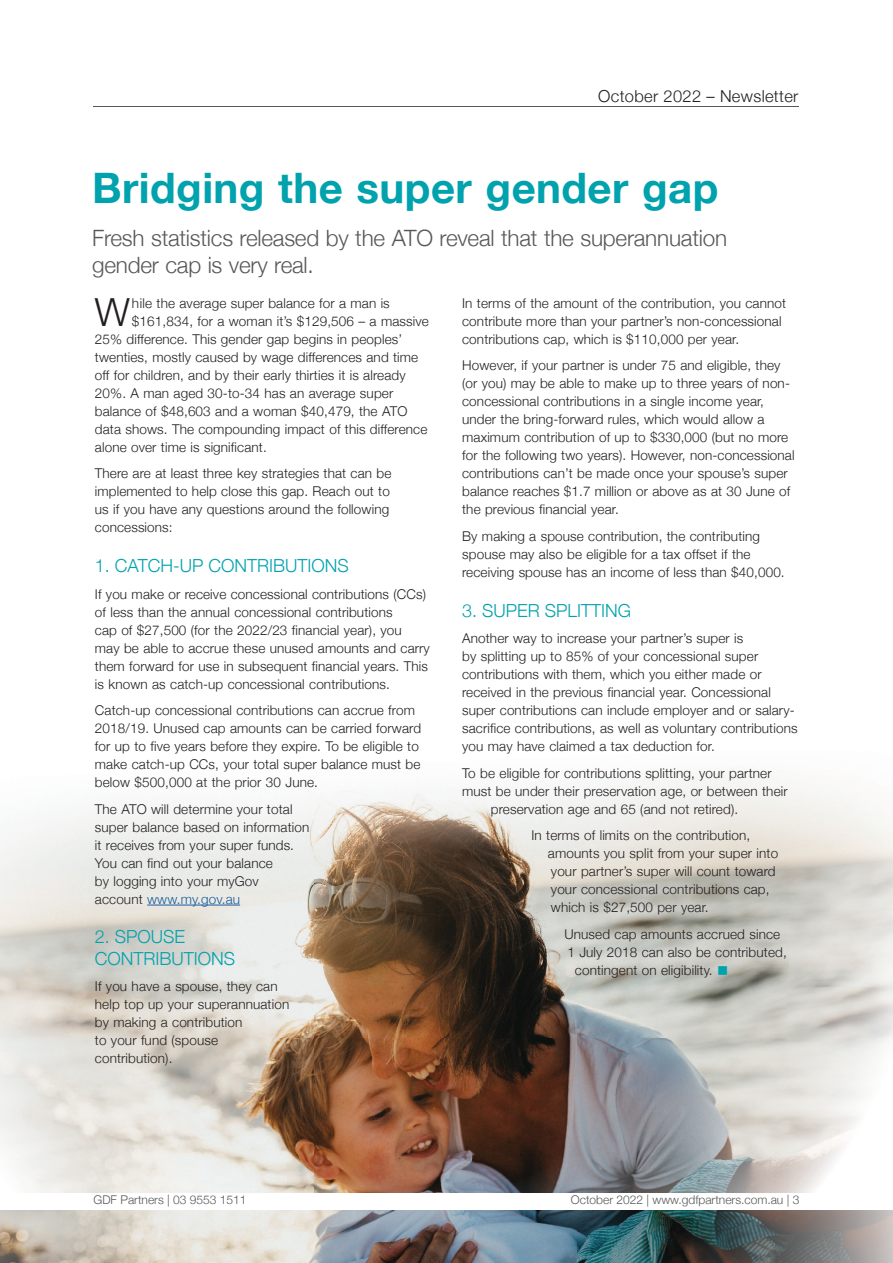
<style>
.page{position:relative;width:893px;height:1263px;background:#fff}
.page>*{position:absolute;margin:0;border:0;box-sizing:border-box;transform-origin:0 0}
.t1{font:700 42px "Helvetica Neue";letter-spacing:.01em;color:#00a2ae}
.t2{font:300 38.7px "Helvetica Neue";color:#231f20}
.t3{font:300 22.5px/27px "Helvetica Neue";letter-spacing:-.01em;color:#57585a}
.t4{font:300 18px/21.6px "Helvetica Neue";color:#00a2ae}
.t5{font:300 16.5px "Helvetica Neue";letter-spacing:.02em;color:#231f20}
.t6{font:300 13.5px/18px "Helvetica Neue";letter-spacing:.01em;color:#231f20}
.t7{font:300 12px "Helvetica Neue";color:#57585a}
.s1{color:#00a2ae}
.s2{color:#175d9e}
</style>
<div class="page">
<hr style="left:93px;top:106px;width:705px;height:1px;background:#57585a">
<img style="left:0;top:775px;width:893px;height:417px">
<hr style="left:147px;top:905px;width:93px;height:1px;background:#175d9e">
<img style="left:0;top:1211px;width:893px;height:52px">
<p class="t5" style="left:598px;top:83px;width:202px">October 2022 – Newsletter</p>
<h1 class="t1" style="left:92px;top:155px;width:628px">Bridging the super gender gap</h1>
<h3 class="t3" style="left:92px;top:223px;width:636px">Fresh statistics released by the ATO reveal that the superannuation gender cap is very real.</h3>
<h2 class="t2" style="left:95px;top:281px;width:37px">W</h2>
<p class="t6" style="left:132px;top:293px;width:259px">hile the average super balance for a man is</p>
<p class="t6" style="left:462px;top:293px;width:325px">In terms of the amount of the contribution, you cannot contribute more than your partner’s non-concessional contributions cap, which is $110,000 per year.</p>
<p class="t6" style="left:462px;top:356px;width:334px">However, if your partner is under 75 and eligible, they (or you) may be able to make up to three years of non&shy;concessional contributions in a single income year, under the bring-forward rules, which would allow a maximum contribution of up to $330,000 (but no more for the following two years). However, non-concessional contributions can’t be made once your spouse’s super balance reaches $1.7 million or above as at 30 June of the previous financial year.</p>
<p class="t6" style="left:462px;top:526px;width:324px">By making a spouse contribution, the contributing spouse may also be eligible for a tax offset if the receiving spouse has an income of less than $40,000.</p>
<h3 class="t4" style="left:462px;top:598px;width:171px">3. SUPER SPLITTING</h3>
<p class="t6" style="left:462px;top:628px;width:337px">Another way to increase your partner’s super is<br>by splitting up to 85% of your concessional super contributions with them, which you either made or received in the previous financial year. Concessional super contributions can include employer and or salary&shy;sacrifice contributions, as well as voluntary contributions you may have claimed a tax deduction for.</p>
<p class="t6" style="left:462px;top:763px;width:311px">To be eligible for contributions splitting, your partner</p>
<p class="t6" style="left:462px;top:781px;width:327px">must be under their preservation age, or between their</p>
<p class="t6" style="left:491px;top:799px;width:249px">preservation age and 65 (and not retired).</p>
<p class="t6" style="left:548px;top:825px;width:232px;text-indent:-16px">In terms of limits on the contribution, amounts you split from your super into your partner’s super will count toward your concessional contributions cap, which is $27,500 per year.</p>
<p class="t6" style="left:564px;top:924px;width:217px">Unused cap amounts accrued since</p>
<p class="t6" style="left:567px;top:942px;width:221px">1 July 2018 can also be contributed,</p>
<p class="t6" style="left:575px;top:960px;width:155px">contingent on eligibility. <span class="s1">■</span></p>
<p class="t6" style="left:132px;top:311px;width:298px">$161,834, for a woman it’s $129,506 – a massive</p>
<p class="t6" style="left:95px;top:329px;width:309px">25% difference. This gender gap begins in peoples’</p>
<p class="t6" style="left:95px;top:347px;width:325px">twenties, mostly caused by wage differences and time</p>
<p class="t6" style="left:95px;top:365px;width:312px">off for children, and by their early thirties it is already</p>
<p class="t6" style="left:95px;top:383px;width:300px">20%. A man aged 30-to-34 has an average super</p>
<p class="t6" style="left:95px;top:401px;width:314px">balance of $48,603 and a woman $40,479, the ATO</p>
<p class="t6" style="left:95px;top:419px;width:334px">data shows. The compounding impact of this difference</p>
<p class="t6" style="left:95px;top:437px;width:173px">alone over time is significant.</p>
<p class="t6" style="left:95px;top:464px;width:298px">There are at least three key strategies that can be implemented to help close this gap. Reach out to us if you have any questions around the following concessions:</p>
<h3 class="t4" style="left:95px;top:554px;width:255px">1. CATCH-UP CONTRIBUTIONS</h3>
<p class="t6" style="left:95px;top:584px;width:336px">If you make or receive concessional contributions (CCs) of less than the annual concessional contributions<br>cap of $27,500 (for the 2022/23 financial year), you may be able to accrue these unused amounts and carry them forward for use in subsequent financial years. This is known as catch-up concessional contributions.</p>
<p class="t6" style="left:95px;top:700px;width:328px">Catch-up concessional contributions can accrue from 2018/19. Unused cap amounts can be carried forward for up to five years before they expire. To be eligible to make catch-up CCs, your total super balance must be below $500,000 at the prior 30 June.</p>
<p class="t6" style="left:95px;top:799px;width:216px">The ATO will determine your total super balance based on information it receives from your super funds.<br>You can find out your balance<br>by logging into your myGov account <span class="s2">www.my.gov.au</span></p>
<h3 class="t4" style="left:95px;top:925px;width:142px">2. SPOUSE<br>CONTRIBUTIONS</h3>
<p class="t6" style="left:95px;top:976px;width:196px">If you have a spouse, they can help top up your superannuation by making a contribution<br>to your fund (spouse contribution).</p>
<p class="t7" style="left:94px;top:1190px;width:154px">GDF Partners | 03 9553 1511</p>
<p class="t7" style="left:571px;top:1190px;width:230px">October 2022 | www.gdfpartners.com.au | 3</p>
</div>
